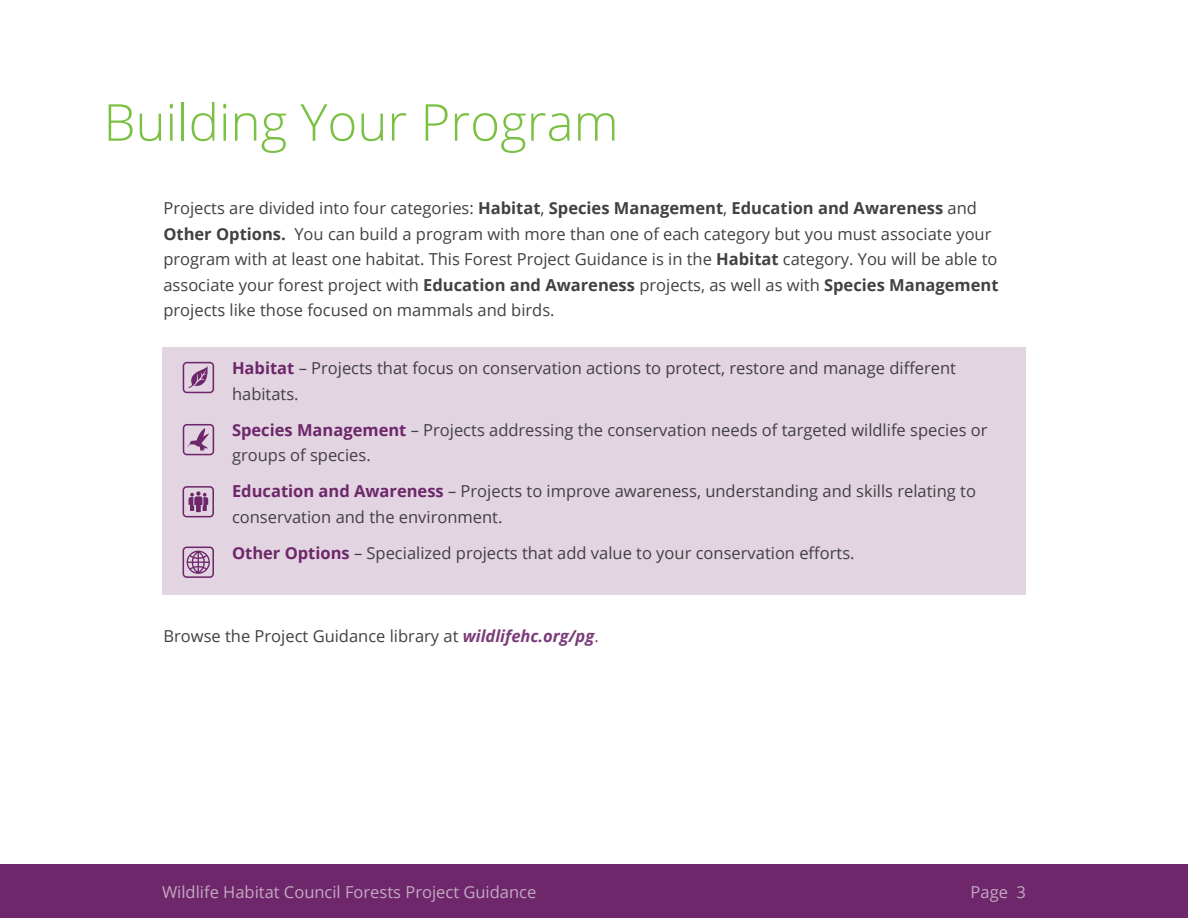
<style>
.page{position:relative;width:1188px;height:918px;background:#fff}
.page>*{position:absolute;margin:0;border:0;box-sizing:border-box;transform-origin:0 0}
.t1{font:300 51px "Open Sans";color:#7ac143}
.t2{font:16.5px/25.5px "Open Sans";color:#414042}
.t3{font:16.5px "Open Sans";color:#c4a9c3}
.s1{font-weight:700}
.s2{font-weight:700;color:#6d276a}
.s3{font-weight:700;font-style:italic;color:#7b3d79}
.s4{color:#7b3d79}
</style>
<div class="page">
<div style="left:0;top:864px;width:1188px;height:54px;background:#6d276a"></div>
<div style="left:162px;top:347px;width:864px;height:248px;background:#e2d4e1"></div>
<svg style="left:183px;top:547px;width:31px;height:31px"></svg>
<svg style="left:183px;top:486px;width:31px;height:31px"></svg>
<svg style="left:183px;top:424px;width:31px;height:31px"></svg>
<svg style="left:183px;top:362px;width:31px;height:31px"></svg>
<h1 class="t1" style="left:104px;top:102px;width:517px">Building Your Program</h1>
<p class="t2" style="left:163px;top:197px;width:837px">Projects are divided into four categories: <span class="s1">Habitat</span>, <span class="s1">Species Management</span>, <span class="s1">Education and Awareness</span> and <span class="s1">Other Options.</span> You can build a program with more than one of each category but you must associate your program with at least one habitat. This Forest Project Guidance is in the <span class="s1">Habitat</span> category. You will be able to associate your forest project with <span class="s1">Education and Awareness</span> projects, as well as with <span class="s1">Species Management </span>projects like those focused on mammals and birds.</p>
<p class="t2" style="left:232px;top:355px;width:726px"><span class="s2">Habitat</span> – Projects that focus on conservation actions to protect, restore and manage different habitats.</p>
<p class="t2" style="left:232px;top:419px;width:757px"><span class="s2">Species Management</span> – Projects addressing the conservation needs of targeted wildlife species or groups of species.</p>
<p class="t2" style="left:232px;top:480px;width:745px"><span class="s2">Education and Awareness</span> – Projects to improve awareness, understanding and skills relating to conservation and the environment.</p>
<p class="t2" style="left:232px;top:540px;width:624px"><span class="s2">Other Options</span> – Specialized projects that add value to your conservation efforts.</p>
<p class="t2" style="left:164px;top:624px;width:437px">Browse the Project Guidance library at <span class="s3">wildlifehc.org/pg</span><span class="s4">.</span></p>
<p class="t3" style="left:162px;top:886px;width:376px">Wildlife Habitat Council Forests Project Guidance</p>
<p class="t3" style="left:971px;top:886px;width:57px">Page 3</p>
</div>
